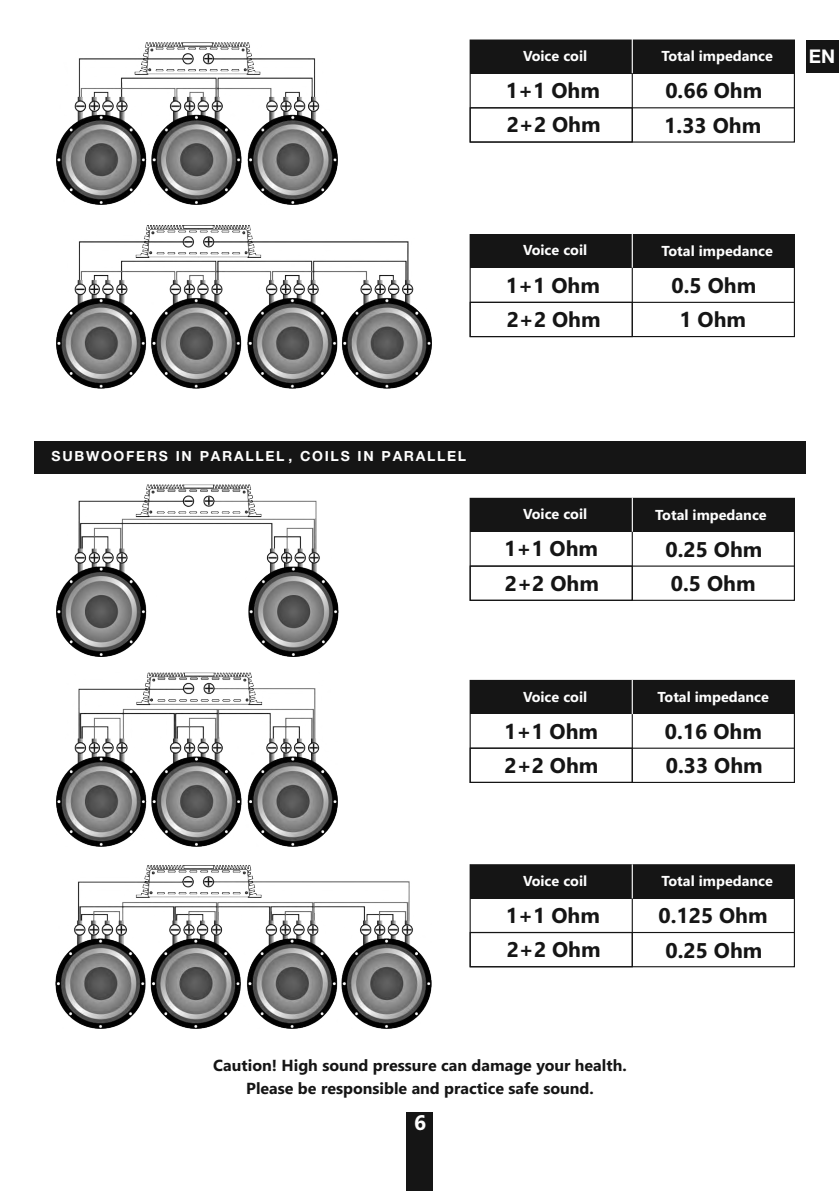
<style>
.page{position:relative;width:840px;height:1191px;background:#fff}
.page>*{position:absolute;margin:0;border:0;box-sizing:border-box;transform-origin:0 0}
.t1{font:700 21.2px "Segoe UI";color:#151515}
.t2{font:700 21px "Segoe UI";color:#fefefe}
.t3{font:900 19px "Helvetica Neue Cyr";color:#fefefe}
.t4{font:700 16px/23.2px "Segoe UI";color:#151515;text-align:center}
.t5{font:700 14.4px "Segoe UI";color:#fefefe}
.t6{font:900 14px "Helvetica Neue Cyr";letter-spacing:.12em;color:#fefefe}
</style>
<div class="page">
<hr style="left:470px;top:107px;width:324px;height:1px;background:#151515">
<hr style="left:631px;top:40px;width:1px;height:102px;background:#151515">
<div style="left:469px;top:107px;width:163px;height:36px;border:1px solid #151515"></div>
<hr style="left:470px;top:565px;width:324px;height:1px;background:#151515">
<hr style="left:631px;top:498px;width:1px;height:102px;background:#151515">
<div style="left:469px;top:565px;width:163px;height:36px;border:1px solid #151515"></div>
<div style="left:469px;top:498px;width:163px;height:34px;background:#151515"></div>
<div style="left:632px;top:498px;width:162px;height:34px;background:#151515"></div>
<hr style="left:631px;top:497px;width:1px;height:35px;background:#fefefe">
<div style="left:469px;top:40px;width:163px;height:33px;background:#151515"></div>
<div style="left:632px;top:40px;width:162px;height:33px;background:#151515"></div>
<hr style="left:631px;top:39px;width:1px;height:34px;background:#fefefe">
<div style="left:34px;top:441px;width:770px;height:33px;background:#151515"></div>
<hr style="left:470px;top:302px;width:324px;height:1px;background:#151515">
<hr style="left:631px;top:235px;width:1px;height:101px;background:#151515">
<div style="left:469px;top:302px;width:163px;height:35px;border:1px solid #151515"></div>
<div style="left:469px;top:234px;width:163px;height:34px;background:#151515"></div>
<div style="left:632px;top:234px;width:162px;height:34px;background:#151515"></div>
<hr style="left:631px;top:233px;width:1px;height:35px;background:#fefefe">
<div style="left:469px;top:680px;width:325px;height:103px;border:1px solid #151515"></div>
<hr style="left:470px;top:747px;width:324px;height:1px;background:#151515">
<hr style="left:631px;top:680px;width:1px;height:102px;background:#151515">
<div style="left:469px;top:747px;width:163px;height:36px;border:1px solid #151515"></div>
<div style="left:469px;top:681px;width:163px;height:33px;background:#151515"></div>
<div style="left:632px;top:681px;width:162px;height:33px;background:#151515"></div>
<hr style="left:631px;top:680px;width:1px;height:34px;background:#fefefe">
<div style="left:469px;top:864px;width:325px;height:103px;border:1px solid #151515"></div>
<hr style="left:470px;top:932px;width:324px;height:1px;background:#151515">
<hr style="left:631px;top:864px;width:1px;height:102px;background:#151515">
<div style="left:469px;top:932px;width:163px;height:35px;border:1px solid #151515"></div>
<div style="left:469px;top:865px;width:163px;height:33px;background:#151515"></div>
<div style="left:632px;top:865px;width:162px;height:33px;background:#151515"></div>
<hr style="left:631px;top:864px;width:1px;height:34px;background:#fefefe">
<div style="left:805px;top:40px;width:32px;height:32px;background:#151515"></div>
<div style="left:406px;top:1112px;width:27px;height:78px;background:#151515"></div>
<img style="left:57px;top:226px;width:374px;height:162px">
<img style="left:57px;top:42px;width:280px;height:163px">
<img style="left:57px;top:484px;width:281px;height:172px">
<img style="left:57px;top:672px;width:280px;height:174px">
<img style="left:56px;top:865px;width:375px;height:163px">
<p class="t5" style="left:522px;top:50px;width:66px">Voice coil</p>
<p class="t5" style="left:661px;top:50px;width:113px">Total impedance</p>
<p class="t1" style="left:505px;top:83px;width:95px">1+1 Ohm</p>
<p class="t1" style="left:665px;top:83px;width:98px">0.66 Ohm</p>
<p class="t1" style="left:506px;top:117px;width:95px">2+2 Ohm</p>
<p class="t1" style="left:664px;top:117px;width:98px">1.33 Ohm</p>
<p class="t3" style="left:808px;top:49px;width:28px">EN</p>
<p class="t5" style="left:522px;top:245px;width:66px">Voice coil</p>
<p class="t5" style="left:661px;top:245px;width:113px">Total impedance</p>
<p class="t1" style="left:505px;top:277px;width:95px">1+1 Ohm</p>
<p class="t1" style="left:671px;top:277px;width:86px">0.5 Ohm</p>
<p class="t1" style="left:506px;top:311px;width:95px">2+2 Ohm</p>
<p class="t1" style="left:679px;top:312px;width:68px">1 Ohm</p>
<p class="t6" style="left:52px;top:451px;width:416px">SUBWOOFERS IN PARALLEL , COILS IN PARALLEL</p>
<p class="t5" style="left:523px;top:509px;width:66px">Voice coil</p>
<p class="t5" style="left:654px;top:509px;width:113px">Total impedance</p>
<p class="t1" style="left:504px;top:541px;width:95px">1+1 Ohm</p>
<p class="t1" style="left:665px;top:541px;width:98px">0.25 Ohm</p>
<p class="t1" style="left:504px;top:575px;width:95px">2+2 Ohm</p>
<p class="t1" style="left:670px;top:575px;width:86px">0.5 Ohm</p>
<p class="t5" style="left:522px;top:691px;width:66px">Voice coil</p>
<p class="t5" style="left:657px;top:691px;width:113px">Total impedance</p>
<p class="t1" style="left:504px;top:723px;width:95px">1+1 Ohm</p>
<p class="t1" style="left:664px;top:723px;width:98px">0.16 Ohm</p>
<p class="t1" style="left:504px;top:757px;width:95px">2+2 Ohm</p>
<p class="t1" style="left:665px;top:758px;width:98px">0.33 Ohm</p>
<p class="t5" style="left:522px;top:875px;width:66px">Voice coil</p>
<p class="t5" style="left:661px;top:875px;width:113px">Total impedance</p>
<p class="t1" style="left:505px;top:907px;width:95px">1+1 Ohm</p>
<p class="t1" style="left:658px;top:907px;width:111px">0.125 Ohm</p>
<p class="t1" style="left:506px;top:941px;width:95px">2+2 Ohm</p>
<p class="t1" style="left:665px;top:942px;width:98px">0.25 Ohm</p>
<p class="t4" style="left:213px;top:1055px;width:414px">Caution! High sound pressure can damage your health.<br>Please be responsible and practice safe sound.</p>
<p class="t2" style="left:414px;top:1115px;width:14px">6</p>
</div>
